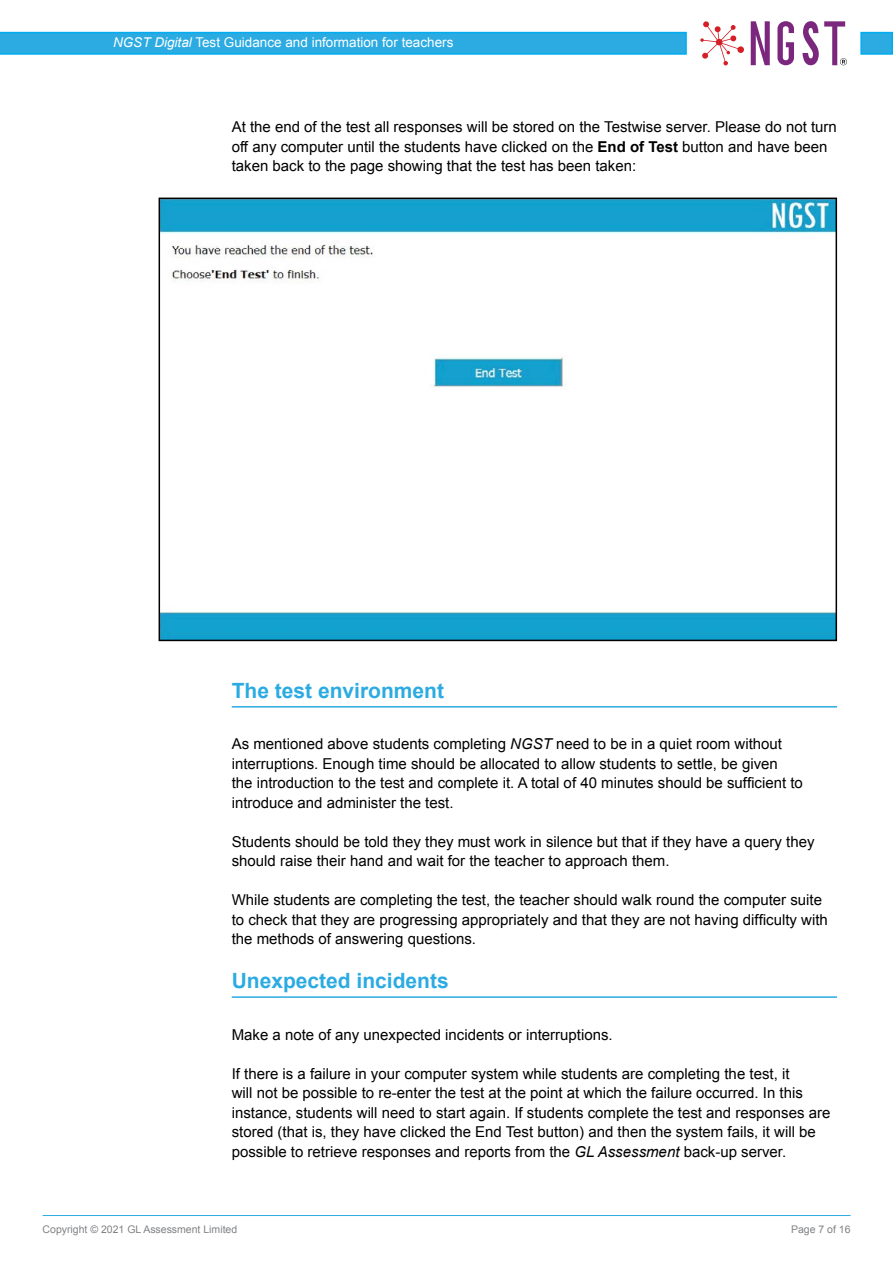
<style>
.page{position:relative;width:893px;height:1263px;background:#fff}
.page>*{position:absolute;margin:0;border:0;box-sizing:border-box;transform-origin:0 0}
.t1{font:700 21px "Arial";color:#2babe2}
.t2{font:15px/19.5px "Arial";color:#000}
.t3{font:13.5px "Arial";color:#fff}
.t4{font:10.5px "Arial";color:#808285}
.s1{font-style:italic}
.s2{font-weight:700}
</style>
<div class="page">
<hr style="left:43px;top:1215px;width:808px;height:1px;background:#2babe2">
<div style="left:860px;top:32px;width:33px;height:23px;background:#2babe2;border:2px solid #00aeef"></div>
<svg style="left:0;top:32px;width:687px;height:23px;background:#28ace3"></svg>
<div style="left:737px;top:46px;width:7px;height:7px;background:#d51f26;border-radius:50%"></div>
<svg style="left:700px;top:21px;width:40px;height:44px"></svg>
<svg style="left:777px;top:21px;width:17px;height:44px"></svg>
<svg style="left:751px;top:21px;width:19px;height:44px"></svg>
<svg style="left:802px;top:21px;width:45px;height:44px"></svg>
<hr style="left:232px;top:706px;width:605px;height:1px;background:#2babe2">
<hr style="left:232px;top:996px;width:605px;height:2px;background:#2babe2">
<img style="left:162px;top:201px;width:672px;height:437px">
<div style="left:159px;top:198px;width:678px;height:443px;border:2px solid #000"></div>
<p class="t3" style="left:113px;top:34px;width:342px"><span class="s1">NGST Digital</span> Test Guidance and information for teachers</p>
<p class="t2" style="left:232px;top:118px;width:607px">At the end of the test all responses will be stored on the Testwise server. Please do not turn off any computer until the students have clicked on the <span class="s2">End of Test</span> button and have been taken back to the page showing that the test has been taken:</p>
<h1 class="t1" style="left:232px;top:676px;width:214px">The test environment</h1>
<p class="t2" style="left:232px;top:734px;width:573px">As mentioned above students completing <span class="s1">NGST</span> need to be in a quiet room without interruptions. Enough time should be allocated to allow students to settle, be given<br>the introduction to the test and complete it. A total of 40 minutes should be sufficient to introduce and administer the test.</p>
<p class="t2" style="left:232px;top:832px;width:584px">Students should be told they they must work in silence but that if they have a query they should raise their hand and wait for the teacher to approach them.</p>
<p class="t2" style="left:232px;top:890px;width:598px">While students are completing the test, the teacher should walk round the computer suite to check that they are progressing appropriately and that they are not having difficulty with the methods of answering questions.</p>
<h1 class="t1" style="left:232px;top:967px;width:219px">Unexpected incidents</h1>
<p class="t2" style="left:232px;top:1025px;width:383px">Make a note of any unexpected incidents or interruptions.</p>
<p class="t2" style="left:232px;top:1064px;width:600px">If there is a failure in your computer system while students are completing the test, it<br>will not be possible to re-enter the test at the point at which the failure occurred. In this instance, students will need to start again. If students complete the test and responses are stored (that is, they have clicked the End Test button) and then the system fails, it will be possible to retrieve responses and reports from the <span class="s1">GL Assessment</span> back-up server.</p>
<p class="t4" style="left:43px;top:1223px;width:196px">Copyright © 2021 GL Assessment Limited</p>
<p class="t4" style="left:791px;top:1223px;width:61px">Page 7 of 16</p>
</div>
